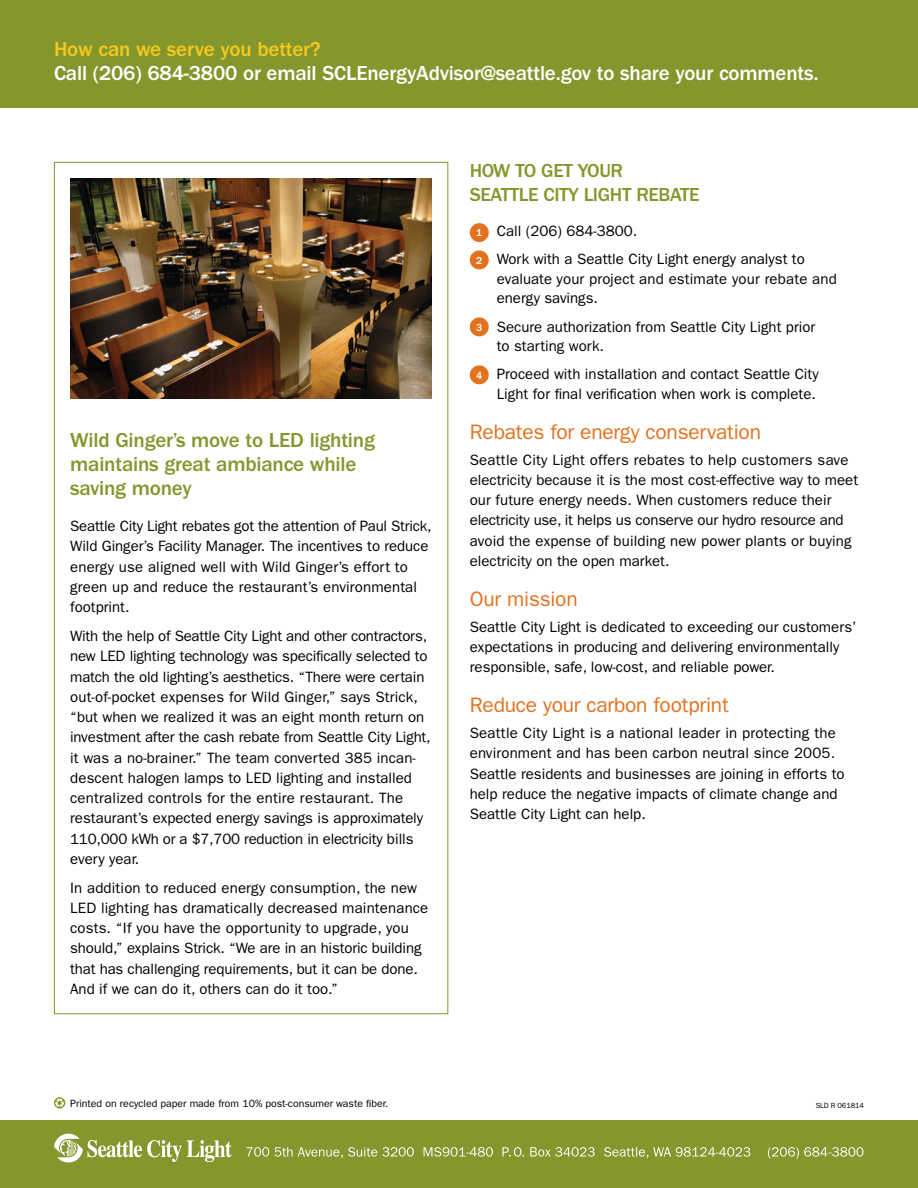
<style>
.page{position:relative;width:918px;height:1188px;background:#fff}
.page>*{position:absolute;margin:0;border:0;box-sizing:border-box;transform-origin:0 0}
.t1{font:500 21px "Franklin Gothic";letter-spacing:-.01em;color:#fff}
.t2{font:500 21px/24px "Franklin Gothic";letter-spacing:-.01em;color:#83972d}
.t3{font:21px "Franklin Gothic";letter-spacing:-.01em;color:#e3711e}
.t4{font:500 21px "Franklin Gothic";letter-spacing:-.01em;color:#f8c81e}
.t5{font:500 19.5px/24px "Franklin Gothic";letter-spacing:-.02em;color:#83972d}
.t6{font:15px/20.2px "Franklin Gothic";color:#000}
.t7{font:10.5px "Franklin Gothic";color:#000}
.t8{font:500 10.5px "Franklin Gothic";color:#fff}
.t9{font:7.5px "Franklin Gothic";letter-spacing:-.015em;color:#000}
</style>
<div class="page">
<div style="left:0;top:1120px;width:918px;height:68px;background:#83972d"></div>
<div style="left:470px;top:223px;width:19px;height:19px;background:#e3711e;border-radius:50%"></div>
<div style="left:470px;top:250px;width:19px;height:19px;background:#e3711e;border-radius:50%"></div>
<div style="left:470px;top:317px;width:19px;height:19px;background:#e3711e;border-radius:50%"></div>
<div style="left:470px;top:365px;width:19px;height:19px;background:#e3711e;border-radius:50%"></div>
<div style="left:0;top:0;width:918px;height:108px;background:#83972d"></div>
<img style="left:70px;top:178px;width:362px;height:221px">
<svg style="left:54px;top:1134px;width:178px;height:29px"></svg>
<svg style="left:54px;top:1097px;width:11px;height:12px"></svg>
<svg style="left:246px;top:1147px;width:617px;height:12px"></svg>
<h1 class="t4" style="left:54px;top:38px;width:268px">How can we serve you better?</h1>
<h1 class="t1" style="left:54px;top:62px;width:766px">Call (206) 684-3800 or email SCLEnergyAdvisor@seattle.gov to share your comments.</h1>
<h1 class="t2" style="left:70px;top:428px;width:306px">Wild Ginger’s move to LED lighting maintains great ambiance while saving money</h1>
<p class="t6" style="left:70px;top:516px;width:363px">Seattle City Light rebates got the attention of Paul Strick, Wild Ginger’s Facility Manager. The incentives to reduce energy use aligned well with Wild Ginger’s effort to green up and reduce the restaurant’s environmental footprint.</p>
<p class="t6" style="left:70px;top:626px;width:362px">With the help of Seattle City Light and other contractors, new LED lighting technology was specifically selected to match the old lighting’s aesthetics. “There were certain out-of-pocket expenses for Wild Ginger,” says Strick, “but when we realized it was an eight month return on investment after the cash rebate from Seattle City Light, it was a no-brainer.” The team converted 385 incan&shy;descent halogen lamps to LED lighting and installed centralized controls for the entire restaurant. The restaurant’s expected energy savings is approximately 110,000 kWh or a $7,700 reduction in electricity bills every year.</p>
<p class="t6" style="left:70px;top:878px;width:360px">In addition to reduced energy consumption, the new LED lighting has dramatically decreased maintenance costs. “If you have the opportunity to upgrade, you should,” explains Strick. “We are in an historic building that has challenging requirements, but it can be done.<br>And if we can do it, others can do it too.”</p>
<h2 class="t5" style="left:470px;top:158px;width:231px">HOW TO GET YOUR<br>SEATTLE CITY LIGHT REBATE</h2>
<p class="t6" style="left:497px;top:217px;width:310px;line-height:28.2px">Call (206) 684-3800.<br>Work with a Seattle City Light energy analyst to</p>
<p class="t6" style="left:497px;top:269px;width:342px;line-height:19.5px">evaluate your project and estimate your rebate and energy savings.</p>
<p class="t6" style="left:497px;top:317px;width:320px;line-height:19.5px">Secure authorization from Seattle City Light prior to starting work.</p>
<p class="t6" style="left:497px;top:365px;width:323px;line-height:19.5px">Proceed with installation and contact Seattle City<br>Light for final verification when work is complete.</p>
<h1 class="t3" style="left:470px;top:420px;width:293px">Rebates for energy conservation</h1>
<p class="t6" style="left:470px;top:449px;width:390px">Seattle City Light offers rebates to help customers save electricity because it is the most cost-effective way to meet our future energy needs. When customers reduce their electricity use, it helps us conserve our hydro resource and avoid the expense of building new power plants or buying electricity on the open market.</p>
<h1 class="t3" style="left:470px;top:587px;width:109px">Our mission</h1>
<p class="t6" style="left:470px;top:617px;width:388px">Seattle City Light is dedicated to exceeding our customers’ expectations in producing and delivering environmentally responsible, safe, low-cost, and reliable power.</p>
<h1 class="t3" style="left:470px;top:693px;width:260px">Reduce your carbon footprint</h1>
<p class="t6" style="left:470px;top:723px;width:376px">Seattle City Light is a national leader in protecting the environment and has been carbon neutral since 2005.<br>Seattle residents and businesses are joining in efforts to help reduce the negative impacts of climate change and Seattle City Light can help.</p>
<p class="t8" style="left:476px;top:227px;width:8px">1</p>
<p class="t8" style="left:476px;top:254px;width:8px">2</p>
<p class="t8" style="left:476px;top:321px;width:8px">3</p>
<p class="t8" style="left:476px;top:369px;width:8px">4</p>
<p class="t7" style="left:70px;top:1097px;width:320px">Printed on recycled paper made from 10% post-consumer waste fiber.</p>
<p class="t9" style="left:816px;top:1101px;width:50px">SLD R 061814</p>
</div>
